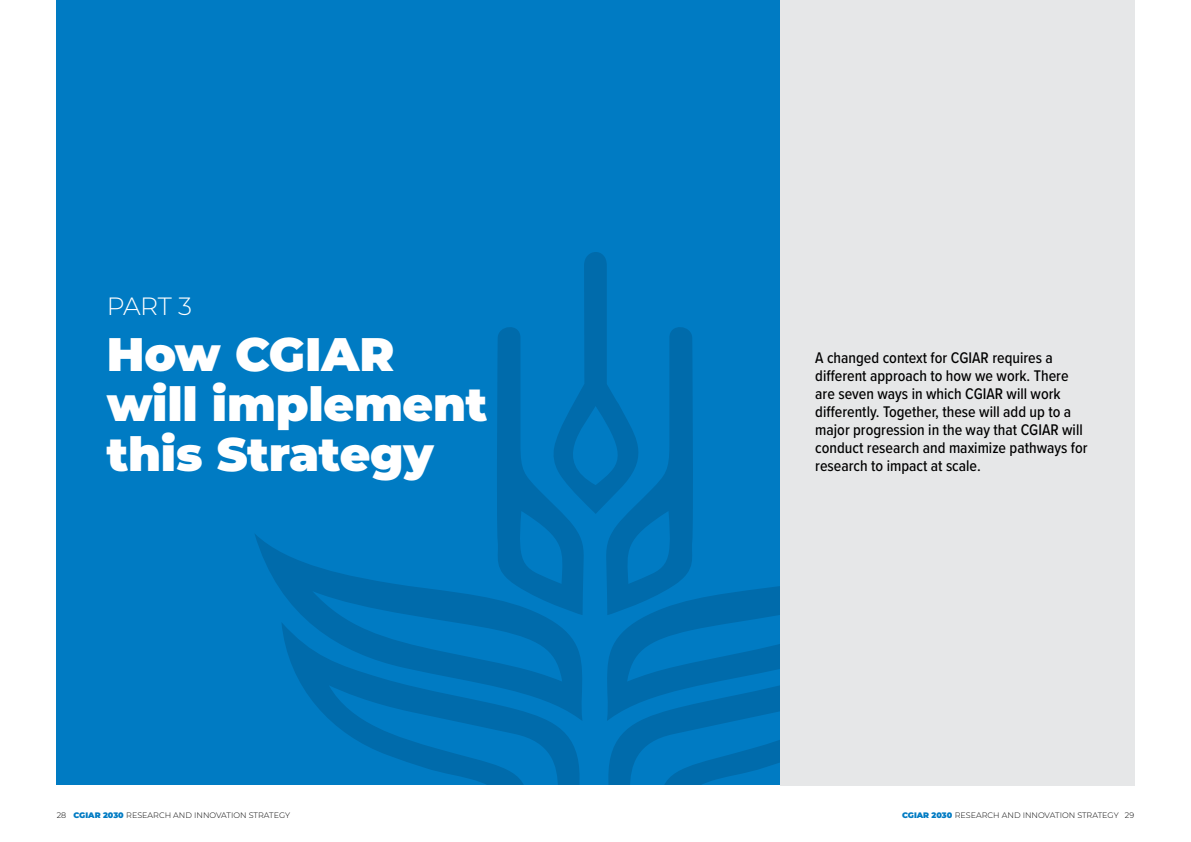
<style>
.page{position:relative;width:1191px;height:842px;background:#fff}
.page>*{position:absolute;margin:0;border:0;box-sizing:border-box;transform-origin:0 0}
.t1{font:900 47px/50px "Montserrat";letter-spacing:-.005em;color:#fff}
.t2{font:300 25px "Montserrat";color:#fff}
.t3{font:500 16px/18px "Proxima Nova Cond";color:#000}
.t4{font:300 8px "Montserrat";color:#000}
.s1{font-weight:900;color:#007bc3}
</style>
<div class="page">
<div style="left:57px;top:0;width:723px;height:785px;background:#007bc3"></div>
<svg style="left:497px;top:252px;width:196px;height:316px"></svg>
<svg style="left:255px;top:533px;width:328px;height:187px"></svg>
<svg style="left:606px;top:533px;width:174px;height:89px"></svg>
<svg style="left:281px;top:622px;width:300px;height:163px"></svg>
<svg style="left:607px;top:622px;width:173px;height:163px"></svg>
<div style="left:780px;top:0;width:354px;height:785px;background:#e6e7e8"></div>
<h2 class="t2" style="left:107px;top:292px;width:87px">PART 3</h2>
<h1 class="t1" style="left:107px;top:331px;width:382px">How CGIAR will implement this Strategy</h1>
<p class="t3" style="left:815px;top:349px;width:274px">A changed context for CGIAR requires a different approach to how we work. There are seven ways in which CGIAR will work differently. Together, these will add up to a major progression in the way that CGIAR will conduct research and maximize pathways for research to impact at scale.</p>
<p class="t4" style="left:57px;top:810px;width:235px">28 <span class="s1">CGIAR 2030</span> RESEARCH AND INNOVATION STRATEGY</p>
<p class="t4" style="left:902px;top:810px;width:234px"><span class="s1">CGIAR 2030</span> RESEARCH AND INNOVATION STRATEGY 29</p>
</div>
